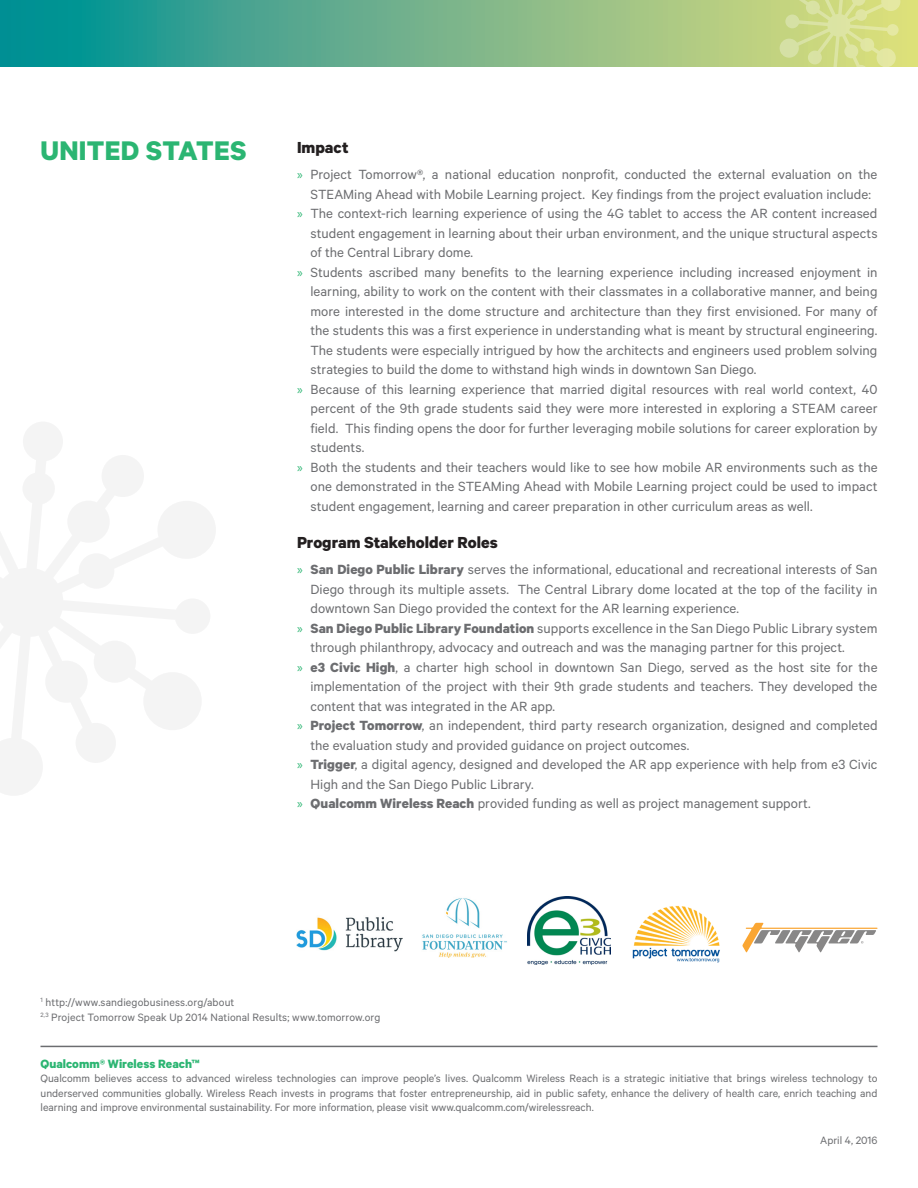
<style>
.page{position:relative;width:918px;height:1188px;background:#fff}
.page>*{position:absolute;margin:0;border:0;box-sizing:border-box;transform-origin:0 0}
.t1{font:700 30.3px "Qualcomm";letter-spacing:.01em;color:#2bb572}
.Headline_2{font:700 18px "Qualcomm";color:#231f20}
.t2{font:15px/19.5px "Qualcomm";color:#6c6d70;text-align:justify}
.body{font:700 13.5px "Qualcomm";color:#2bb572}
.stats__sources{font:12px/14.4px "Qualcomm";letter-spacing:.005em;color:#6c6d70;text-align:justify}
.body-2{font:12px "Qualcomm";color:#6c6d70}
.s1{font-family:"Myriad Pro";font-size:13.5px;color:#2bb572}
.s2{font-weight:700}
</style>
<div class="page">
<svg style="left:0;top:422px;width:215px;height:373px"></svg>
<hr style="left:40px;top:1046px;width:838px;height:1px;background:#6c6d70">
<img style="left:527px;top:897px;width:83px;height:68px">
<img style="left:297px;top:917px;width:105px;height:34px">
<img style="left:422px;top:898px;width:85px;height:60px">
<img style="left:632px;top:905px;width:88px;height:58px">
<svg style="left:743px;top:923px;width:134px;height:29px"></svg>
<svg style="left:0;top:0;width:918px;height:67px;background:#68b18b"></svg>
<svg style="left:780px;top:0;width:120px;height:67px;background:#d4dd8b"></svg>
<p class="t1" style="left:40px;top:132px;width:208px">UNITED STATES</p>
<p class="Headline_2" style="left:297px;top:136px;width:53px">Impact</p>
<p class="t2" style="left:297px;top:164px;width:582px;text-align:center"><span class="s1">»</span> Project Tomorrow®, a national education nonprofit, conducted the external evaluation on the<br>STEAMing Ahead with Mobile Learning project. Key findings from the project evaluation include:</p>
<p class="t2" style="left:310px;top:203px;width:569px;text-indent:-14px"><span class="s1">»</span> The context-rich learning experience of using the 4G tablet to access the AR content increased student engagement in learning about their urban environment, and the unique structural aspects of the Central Library dome.</p>
<p class="t2" style="left:310px;top:262px;width:569px;text-indent:-14px"><span class="s1">»</span> Students ascribed many benefits to the learning experience including increased enjoyment in learning, ability to work on the content with their classmates in a collaborative manner, and being more interested in the dome structure and architecture than they first envisioned. For many of the students this was a first experience in understanding what is meant by structural engineering.<br>The students were especially intrigued by how the architects and engineers used problem solving strategies to build the dome to withstand high winds in downtown San Diego.</p>
<p class="t2" style="left:310px;top:379px;width:569px;text-indent:-14px"><span class="s1">»</span> Because of this learning experience that married digital resources with real world context, 40 percent of the 9th grade students said they were more interested in exploring a STEAM career field. This finding opens the door for further leveraging mobile solutions for career exploration by students.</p>
<p class="t2" style="left:310px;top:457px;width:569px;text-indent:-14px"><span class="s1">»</span> Both the students and their teachers would like to see how mobile AR environments such as the one demonstrated in the STEAMing Ahead with Mobile Learning project could be used to impact student engagement, learning and career preparation in other curriculum areas as well.</p>
<p class="Headline_2" style="left:297px;top:531px;width:202px">Program Stakeholder Roles</p>
<p class="t2" style="left:310px;top:559px;width:569px;text-indent:-14px"><span class="s1">»</span> <span class="s2">San Diego Public Library</span> serves the informational, educational and recreational interests of San Diego through its multiple assets. The Central Library dome located at the top of the facility in downtown San Diego provided the context for the AR learning experience.</p>
<p class="t2" style="left:310px;top:618px;width:569px;text-indent:-14px"><span class="s1">»</span> <span class="s2">San Diego Public Library Foundation</span> supports excellence in the San Diego Public Library system through philanthropy, advocacy and outreach and was the managing partner for this project.</p>
<p class="t2" style="left:310px;top:657px;width:569px;text-indent:-14px"><span class="s1">»</span> <span class="s2">e3 Civic High</span>, a charter high school in downtown San Diego, served as the host site for the implementation of the project with their 9th grade students and teachers. They developed the content that was integrated in the AR app.</p>
<p class="t2" style="left:310px;top:715px;width:569px;text-indent:-14px"><span class="s1">»</span> <span class="s2">Project Tomorrow</span>, an independent, third party research organization, designed and completed the evaluation study and provided guidance on project outcomes.</p>
<p class="t2" style="left:310px;top:754px;width:569px;text-indent:-14px"><span class="s1">»</span> <span class="s2">Trigger</span>, a digital agency, designed and developed the AR app experience with help from e3 Civic<br>High and the San Diego Public Library.</p>
<p class="t2" style="left:297px;top:793px;width:515px"><span class="s1">»</span> <span class="s2">Qualcomm Wireless Reach</span> provided funding as well as project management support.</p>
<p class="stats__sources" style="left:40px;top:995px;width:195px"><sup>1</sup> http://www.sandiegobusiness.org/about</p>
<p class="stats__sources" style="left:40px;top:1010px;width:342px"><sup>2,3</sup> Project Tomorrow Speak Up 2014 National Results; www.tomorrow.org</p>
<p class="body" style="left:40px;top:1056px;width:161px">Qualcomm® Wireless Reach™</p>
<p class="stats__sources" style="left:40px;top:1071px;width:839px">Qualcomm believes access to advanced wireless technologies can improve people’s lives. Qualcomm Wireless Reach is a strategic initiative that brings wireless technology to underserved communities globally. Wireless Reach invests in programs that foster entrepreneurship, aid in public safety, enhance the delivery of health care, enrich teaching and learning and improve environmental sustainability. For more information, please visit www.qualcomm.com/wirelessreach.</p>
<p class="body-2" style="left:820px;top:1133px;width:59px">April 4, 2016</p>
</div>
